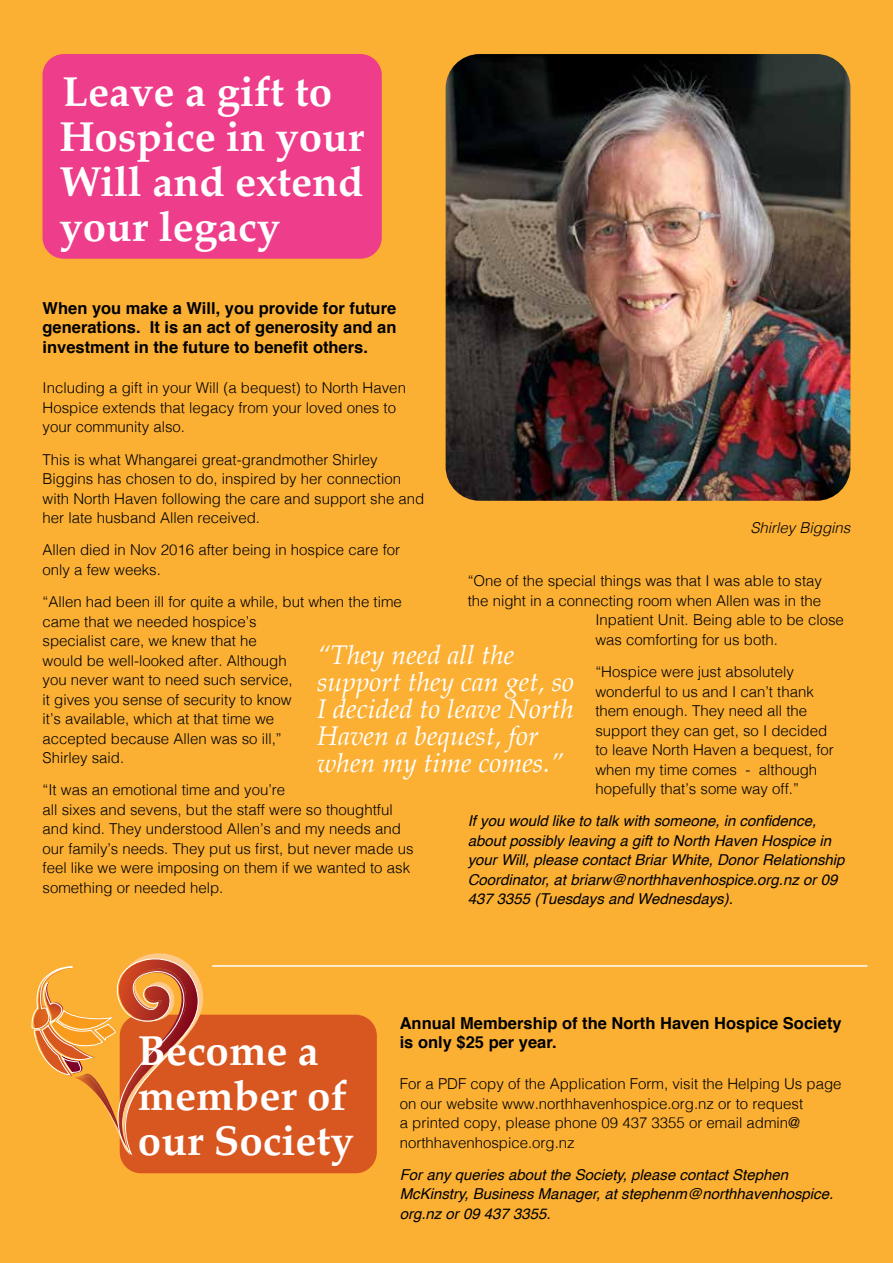
<style>
.page{position:relative;width:893px;height:1263px;background:#fbb034}
.page>*{position:absolute;margin:0;border:0;box-sizing:border-box;transform-origin:0 0}
.t1{font:700 42px/45px "Palatino";color:#fff}
.t2{font:italic 27px/27px "Palatino";color:#fff}
.t3{font:700 16.5px/19.5px "Helvetica";color:#000;text-align:justify}
.t4{font:300 15px/19.5px "Helvetica";color:#000}
.t5{font:italic 15px/19.5px "Helvetica";color:#000}
.t6{font:italic 300 15px "Helvetica";color:#000}
</style>
<div class="page">
<img style="left:446px;top:54px;width:404px;height:447px">
<div style="left:43px;top:54px;width:339px;height:205px;background:#ee3d8a;border-radius:21px"></div>
<div style="left:120px;top:1015px;width:257px;height:158px;background:#d85620;border-radius:21px"></div>
<hr style="left:212px;top:965px;width:655px;height:2px;background:#fff">
<svg style="left:31px;top:953px;width:180px;height:204px"></svg>
<h1 class="t1" style="left:60px;top:68px;width:306px">Leave a gift to<br>Hospice in your<br>Will and extend your legacy</h1>
<p class="t3" style="left:43px;top:298px;width:355px">When you make a Will, you provide for future generations. It is an act of generosity and an investment in the future to benefit others.</p>
<p class="t4" style="left:43px;top:377px;width:365px">Including a gift in your Will (a bequest) to North Haven<br>Hospice extends that legacy from your loved ones to your community also.</p>
<p class="t4" style="left:43px;top:448px;width:383px">This is what Whangarei great-grandmother Shirley Biggins has chosen to do, inspired by her connection with North Haven following the care and support she and her late husband Allen received.</p>
<p class="t4" style="left:43px;top:539px;width:359px">Allen died in Nov 2016 after being in hospice care for only a few weeks.</p>
<p class="t4" style="left:43px;top:591px;width:361px">“Allen had been ill for quite a while, but when the time came that we needed hospice’s<br>specialist care, we knew that he<br>would be well-looked after. Although<br>you never want to need such service,<br>it gives you sense of security to know<br>it’s available, which at that time we<br>accepted because Allen was so ill,”<br>Shirley said.</p>
<p class="t4" style="left:43px;top:779px;width:372px">“It was an emotional time and you’re<br>all sixes and sevens, but the staff were so thoughtful and kind. They understood Allen’s and my needs and our family’s needs. They put us first, but never made us feel like we were imposing on them if we wanted to ask something or needed help.</p>
<p class="t6" style="left:750px;top:515px;width:102px">Shirley Biggins</p>
<p class="t4" style="left:468px;top:570px;width:356px">“One of the special things was that I was able to stay</p>
<p class="t4" style="left:468px;top:590px;width:355px">the night in a connecting room when Allen was in the</p>
<p class="t4" style="left:595px;top:609px;width:250px">Inpatient Unit. Being able to be close</p>
<p class="t4" style="left:595px;top:629px;width:184px">was comforting for us both.</p>
<p class="t4" style="left:595px;top:661px;width:240px">“Hospice were just absolutely wonderful to us and I can’t thank them enough. They need all the support they can get, so I decided to leave North Haven a bequest, for when my time comes - although hopefully that’s some way off.”</p>
<p class="t5" style="left:468px;top:812px;width:378px">If you would like to talk with someone, in confidence, about possibly leaving a gift to North Haven Hospice in your Will, please contact Briar White, Donor Relationship Coordinator, at briarw@northhavenhospice.org.nz or 09<br>437 3355 (Tuesdays and Wednesdays).</p>
<h2 class="t2" style="left:317px;top:640px;width:259px">“They need all the support they can get, so<br>I decided to leave North<br>Haven a bequest, for when my time comes.”</h2>
<h1 class="t1" style="left:138px;top:1027px;width:217px">Become a member of our Society</h1>
<p class="t3" style="left:400px;top:1013px;width:443px">Annual Membership of the North Haven Hospice Society is only $25 per year.</p>
<p class="t4" style="left:400px;top:1073px;width:443px">For a PDF copy of the Application Form, visit the Helping Us page on our website www.northhavenhospice.org.nz or to request<br>a printed copy, please phone 09 437 3355 or email admin@ northhavenhospice.org.nz</p>
<p class="t5" style="left:400px;top:1165px;width:435px">For any queries about the Society, please contact Stephen<br>McKinstry, Business Manager, at stephenm@northhavenhospice. org.nz or 09 437 3355.</p>
</div>
